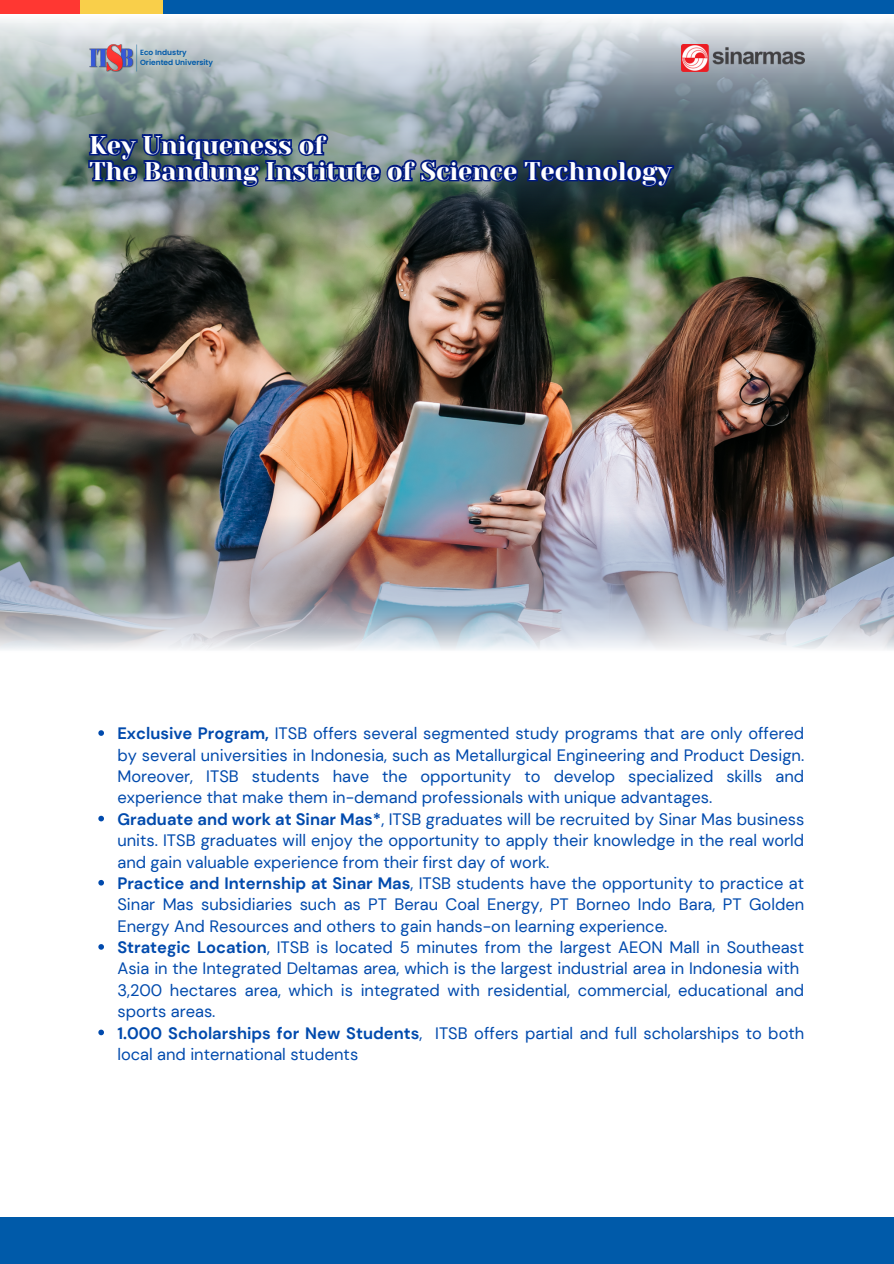
<style>
.page{position:relative;width:894px;height:1264px;background:#fff}
.page>*{position:absolute;margin:0;border:0;box-sizing:border-box;transform-origin:0 0}
.t1{font:25.5px/25.8px "Yeseva One";color:#fff}
.t2{font:16.5px/21.3px "DM Sans";color:#004aad;text-align:justify}
.t3{font:600 7.5px "Poppins";color:#005aa9}
.s1{font-weight:700}
</style>
<div class="page">
<div style="left:0;top:1217px;width:893px;height:46px;background:#005aa9"></div>
<svg style="left:98px;top:730px;width:6px;height:6px"></svg>
<svg style="left:98px;top:815px;width:6px;height:6px"></svg>
<svg style="left:98px;top:880px;width:6px;height:5px"></svg>
<svg style="left:98px;top:944px;width:6px;height:5px"></svg>
<svg style="left:98px;top:1029px;width:6px;height:6px"></svg>
<img style="left:0;top:250px;width:893px;height:266px">
<img style="left:0;top:516px;width:893px;height:134px">
<img style="left:0;top:20px;width:893px;height:230px">
<svg style="left:86px;top:131px;width:589px;height:59px;background:#3c5375"></svg>
<div style="left:0;top:0;width:893px;height:14px;background:#005aa9"></div>
<div style="left:0;top:0;width:80px;height:14px;background:#ff3732"></div>
<div style="left:80px;top:0;width:82px;height:14px;background:#f9cf4a"></div>
<img style="left:135px;top:39px;width:3px;height:38px">
<img style="left:89px;top:45px;width:44px;height:27px">
<img style="left:681px;top:44px;width:123px;height:27px">
<p class="t3" style="left:140px;top:47px;width:48px">Eco Industry</p>
<p class="t3" style="left:140px;top:57px;width:74px">Oriented University</p>
<h1 class="t1" style="left:89px;top:132px;width:584px">Key Uniqueness of<br>The Bandung Institute of Science Technology</h1>
<p class="t2" style="left:117px;top:723px;width:688px"><span class="s1">Exclusive Program,</span> ITSB offers several segmented study programs that are only offered by several universities in Indonesia, such as Metallurgical Engineering and Product Design.<br>Moreover, ITSB students have the opportunity to develop specialized skills and experience that make them in-demand professionals with unique advantages.</p>
<p class="t2" style="left:117px;top:808px;width:688px"><span class="s1">Graduate and work at Sinar Mas*</span>, ITSB graduates will be recruited by Sinar Mas business units. ITSB graduates will enjoy the opportunity to apply their knowledge in the real world and gain valuable experience from their first day of work.</p>
<p class="t2" style="left:117px;top:872px;width:688px"><span class="s1">Practice and Internship at Sinar Mas</span>, ITSB students have the opportunity to practice at Sinar Mas subsidiaries such as PT Berau Coal Energy, PT Borneo Indo Bara, PT Golden Energy And Resources and others to gain hands-on learning experience.</p>
<p class="t2" style="left:117px;top:936px;width:688px;text-align:left"><span class="s1">Strategic Location</span>, ITSB is located 5 minutes from the largest AEON Mall in Southeast Asia in the Integrated Deltamas area, which is the largest industrial area in Indonesia with 3,200 hectares area, which is integrated with residential, commercial, educational and sports areas.</p>
<p class="t2" style="left:117px;top:1022px;width:688px"><span class="s1">1.000 Scholarships for New Students</span>, ITSB offers partial and full scholarships to both local and international students</p>
</div>
